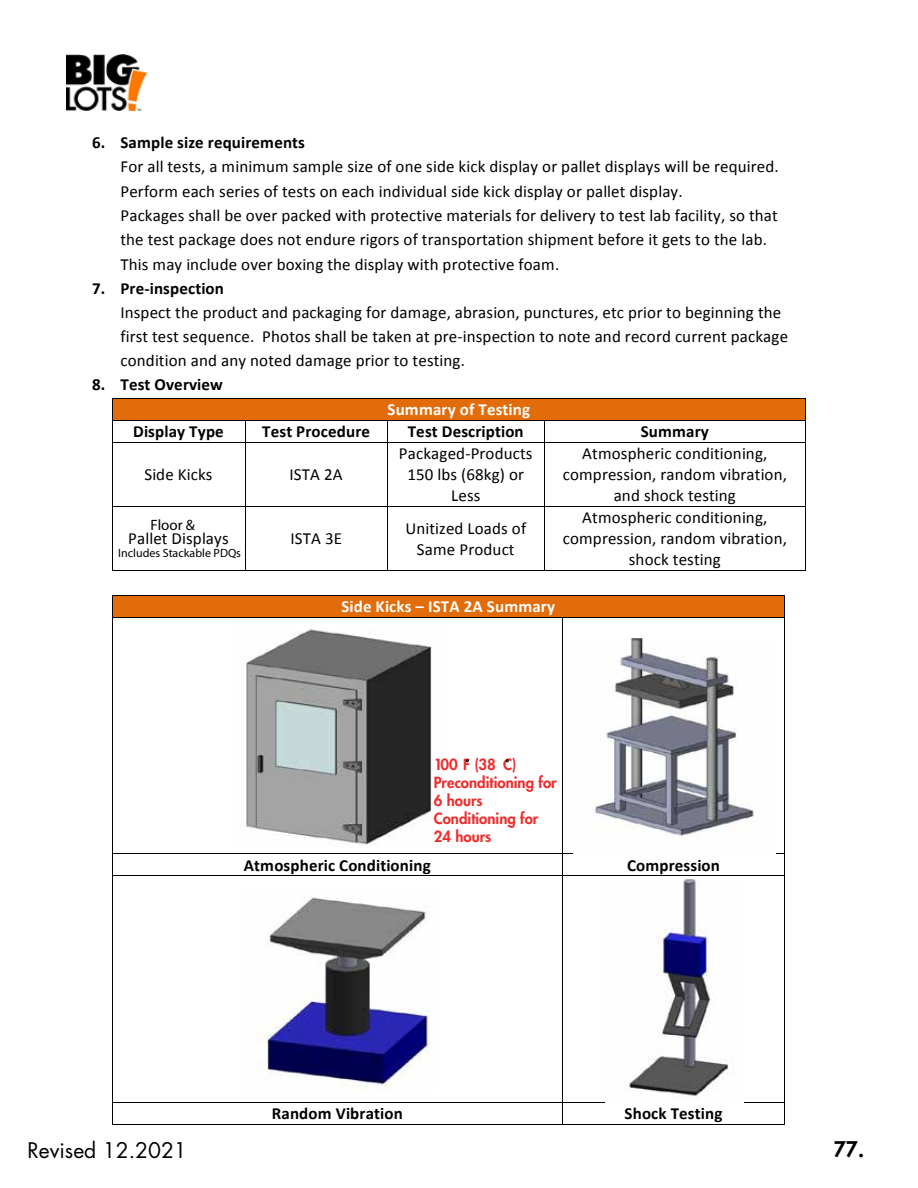
<style>
.page{position:relative;width:918px;height:1188px;background:#fff}
.page>*{position:absolute;margin:0;border:0;box-sizing:border-box;transform-origin:0 0}
.t1{font:21px "Futura";color:#000}
.t2{font:800 21px "Futura";color:#000}
.t3{font:16.95px/21.1px "Calibri";letter-spacing:.01em;color:#000;text-align:center}
.t4{font:700 16.95px "Calibri";letter-spacing:.01em;color:#000}
.t5{font:700 16.95px "Calibri";letter-spacing:.01em;color:#fff}
.t6{font:800 15px/18px "Futura";color:#ee2d2d}
.t7{font:15px "Myriad Pro";color:#000}
.t8{font:12px "Myriad Pro";color:#000}
</style>
<div class="page">
<img style="left:66px;top:54px;width:80px;height:57px">
<div style="left:113px;top:399px;width:693px;height:21px;background:#e36c0a"></div>
<hr style="left:113px;top:398px;width:693px;height:1px;background:#000">
<hr style="left:113px;top:420px;width:132px;height:1px;background:#000">
<hr style="left:246px;top:420px;width:141px;height:1px;background:#000">
<hr style="left:388px;top:420px;width:156px;height:1px;background:#000">
<hr style="left:545px;top:420px;width:261px;height:1px;background:#000">
<svg style="left:112px;top:398px;width:1px;height:45px"></svg>
<hr style="left:113px;top:442px;width:132px;height:1px;background:#000">
<svg style="left:245px;top:420px;width:1px;height:23px"></svg>
<hr style="left:246px;top:442px;width:141px;height:1px;background:#000">
<svg style="left:387px;top:420px;width:1px;height:23px"></svg>
<hr style="left:388px;top:442px;width:156px;height:1px;background:#000">
<svg style="left:544px;top:420px;width:1px;height:23px"></svg>
<hr style="left:545px;top:442px;width:261px;height:1px;background:#000">
<hr style="left:112px;top:443px;width:1px;height:63px;background:#000">
<hr style="left:245px;top:443px;width:1px;height:63px;background:#000">
<hr style="left:387px;top:443px;width:1px;height:63px;background:#000">
<hr style="left:544px;top:443px;width:1px;height:63px;background:#000">
<hr style="left:806px;top:443px;width:1px;height:63px;background:#000">
<hr style="left:113px;top:506px;width:132px;height:1px;background:#000">
<hr style="left:246px;top:506px;width:141px;height:1px;background:#000">
<hr style="left:388px;top:506px;width:156px;height:1px;background:#000">
<hr style="left:545px;top:506px;width:261px;height:1px;background:#000">
<hr style="left:112px;top:507px;width:1px;height:63px;background:#000">
<hr style="left:113px;top:570px;width:132px;height:1px;background:#000">
<hr style="left:245px;top:507px;width:1px;height:63px;background:#000">
<hr style="left:246px;top:570px;width:141px;height:1px;background:#000">
<hr style="left:387px;top:507px;width:1px;height:63px;background:#000">
<hr style="left:388px;top:570px;width:156px;height:1px;background:#000">
<hr style="left:544px;top:507px;width:1px;height:63px;background:#000">
<hr style="left:545px;top:570px;width:261px;height:1px;background:#000">
<hr style="left:806px;top:507px;width:1px;height:63px;background:#000">
<div style="left:113px;top:596px;width:671px;height:21px;background:#e36c0a"></div>
<hr style="left:113px;top:595px;width:671px;height:1px;background:#000">
<svg style="left:112px;top:595px;width:1px;height:23px"></svg>
<hr style="left:113px;top:617px;width:449px;height:1px;background:#000">
<hr style="left:563px;top:617px;width:221px;height:1px;background:#000">
<svg style="left:784px;top:595px;width:1px;height:23px"></svg>
<hr style="left:112px;top:618px;width:1px;height:236px;background:#000">
<hr style="left:562px;top:618px;width:1px;height:236px;background:#000">
<hr style="left:784px;top:618px;width:1px;height:236px;background:#000">
<hr style="left:113px;top:854px;width:449px;height:1px;background:#000">
<hr style="left:563px;top:854px;width:221px;height:1px;background:#000">
<svg style="left:112px;top:854px;width:1px;height:22px"></svg>
<hr style="left:113px;top:875px;width:449px;height:1px;background:#000">
<svg style="left:562px;top:854px;width:1px;height:22px"></svg>
<hr style="left:563px;top:875px;width:221px;height:1px;background:#000">
<svg style="left:784px;top:854px;width:1px;height:22px"></svg>
<hr style="left:112px;top:876px;width:1px;height:226px;background:#000">
<hr style="left:562px;top:876px;width:1px;height:226px;background:#000">
<hr style="left:784px;top:876px;width:1px;height:226px;background:#000">
<hr style="left:113px;top:1102px;width:449px;height:1px;background:#000">
<hr style="left:563px;top:1102px;width:221px;height:1px;background:#000">
<svg style="left:112px;top:1102px;width:1px;height:23px"></svg>
<hr style="left:113px;top:1124px;width:449px;height:1px;background:#000">
<svg style="left:562px;top:1102px;width:1px;height:23px"></svg>
<hr style="left:563px;top:1124px;width:221px;height:1px;background:#000">
<svg style="left:784px;top:1102px;width:1px;height:23px"></svg>
<img style="left:241px;top:629px;width:191px;height:216px">
<img style="left:592px;top:639px;width:162px;height:198px">
<img style="left:257px;top:896px;width:174px;height:193px">
<img style="left:629px;top:876px;width:105px;height:224px">
<p class="t4" style="left:92px;top:132px;width:214px">6. Sample size requirements</p>
<p class="t3" style="left:120px;top:155px;width:660px;line-height:24.3px;text-align:left">For all tests, a minimum sample size of one side kick display or pallet displays will be required.<br>Perform each series of tests on each individual side kick display or pallet display.<br>Packages shall be over packed with protective materials for delivery to test lab facility, so that the test package does not endure rigors of transportation shipment before it gets to the lab.<br>This may include over boxing the display with protective foam.</p>
<p class="t4" style="left:92px;top:277px;width:133px">7. Pre--‐inspection</p>
<p class="t3" style="left:120px;top:300px;width:669px;line-height:24.3px;text-align:left">Inspect the product and packaging for damage, abrasion, punctures, etc prior to beginning the first test sequence. Photos shall be taken at pre--‐inspection to note and record current package condition and any noted damage prior to testing.</p>
<p class="t4" style="left:92px;top:374px;width:132px">8. Test Overview</p>
<p class="t5" style="left:388px;top:399px;width:144px">Summary of Testing</p>
<p class="t4" style="left:133px;top:421px;width:92px">Display Type</p>
<p class="t4" style="left:262px;top:421px;width:109px">Test Procedure</p>
<p class="t4" style="left:408px;top:421px;width:117px">Test Description</p>
<p class="t4" style="left:641px;top:421px;width:70px">Summary</p>
<p class="t3" style="left:144px;top:464px;width:70px">Side Kicks</p>
<p class="t3" style="left:290px;top:464px;width:55px">ISTA 2A</p>
<p class="t3" style="left:399px;top:443px;width:135px">Packaged--‐Products<br>150 lbs (68kg) or<br>Less</p>
<p class="t3" style="left:563px;top:443px;width:226px">Atmospheric conditioning, compression, random vibration, and shock testing</p>
<p class="t3" style="left:128px;top:528px;width:102px">Pallet Displays</p>
<p class="t3" style="left:290px;top:528px;width:53px">ISTA 3E</p>
<p class="t3" style="left:405px;top:518px;width:122px">Unitized Loads of<br>Same Product</p>
<p class="t3" style="left:563px;top:507px;width:226px">Atmospheric conditioning, compression, random vibration, shock testing</p>
<p class="t5" style="left:341px;top:596px;width:215px">Side Kicks – ISTA 2A Summary</p>
<p class="t7" style="left:151px;top:515px;width:46px">Floor &amp;</p>
<p class="t8" style="left:118px;top:545px;width:124px">Includes Stackable PDQs</p>
<p class="t6" style="left:434px;top:755px;width:124px">100 F (38 C)<br>Preconditioning for<br>6 hours<br>Conditioning for<br>24 hours</p>
<p class="t4" style="left:244px;top:854px;width:188px">Atmospheric Conditioning</p>
<p class="t4" style="left:627px;top:854px;width:94px">Compression</p>
<p class="t4" style="left:272px;top:1103px;width:133px">Random Vibration</p>
<p class="t4" style="left:625px;top:1103px;width:99px">Shock Testing</p>
<p class="t1" style="left:27px;top:1136px;width:161px">Revised 12.2021</p>
<p class="t2" style="left:834px;top:1136px;width:32px">77.</p>
</div>
